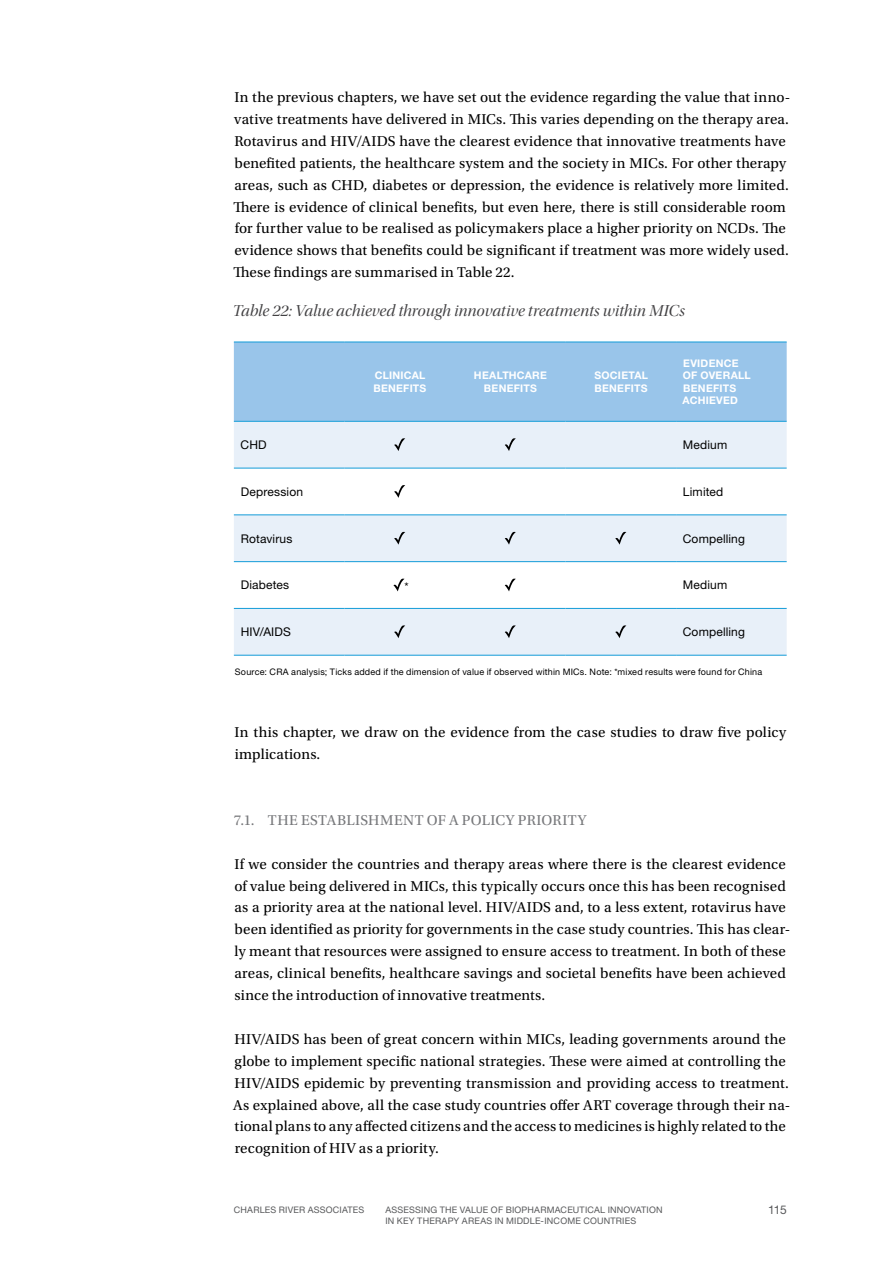
<style>
.page{position:relative;width:893px;height:1263px;background:#fff}
.page>*{position:absolute;margin:0;border:0;box-sizing:border-box;transform-origin:0 0}
.t1{font:16.5px "Utopia Std Disp It";color:#414042}
.t2{font:15px/21.9px "Utopia Std";letter-spacing:.01em;color:#000}
.t3{font:15px "Utopia Std";color:#77787b}
.t4{font:12px "Helvetica Neue LT Std";letter-spacing:.015em;color:#000}
.t5{font:12px "Helvetica Neue LT Std";color:#58595b}
.t6{font:700 10.5px/12.6px "Helvetica Neue LT Std";letter-spacing:.025em;color:#fff}
.t7{font:9px/10.8px "Helvetica Neue LT Std";letter-spacing:.02em;color:#58595b}
.t8{font:9px "Helvetica Neue LT Std";letter-spacing:.02em;color:#000}
</style>
<div class="page">
<div style="left:234px;top:343px;width:553px;height:78px;background:#99c5ea"></div>
<svg style="left:234px;top:422px;width:553px;height:233px;fill:#e8f0f9"></svg>
<hr style="left:234px;top:468px;width:110px;height:1px;background:#139cd8">
<hr style="left:344px;top:468px;width:111px;height:1px;background:#139cd8">
<hr style="left:455px;top:468px;width:111px;height:1px;background:#139cd8">
<hr style="left:566px;top:468px;width:110px;height:1px;background:#139cd8">
<hr style="left:676px;top:468px;width:111px;height:1px;background:#139cd8">
<hr style="left:234px;top:515px;width:110px;height:1px;background:#139cd8">
<hr style="left:344px;top:515px;width:111px;height:1px;background:#139cd8">
<hr style="left:455px;top:515px;width:111px;height:1px;background:#139cd8">
<hr style="left:566px;top:515px;width:110px;height:1px;background:#139cd8">
<hr style="left:676px;top:515px;width:111px;height:1px;background:#139cd8">
<hr style="left:234px;top:561px;width:110px;height:1px;background:#139cd8">
<hr style="left:344px;top:561px;width:111px;height:1px;background:#139cd8">
<hr style="left:455px;top:561px;width:111px;height:1px;background:#139cd8">
<hr style="left:566px;top:561px;width:110px;height:1px;background:#139cd8">
<hr style="left:676px;top:561px;width:111px;height:1px;background:#139cd8">
<hr style="left:234px;top:608px;width:110px;height:1px;background:#139cd8">
<hr style="left:344px;top:608px;width:111px;height:1px;background:#139cd8">
<hr style="left:455px;top:608px;width:111px;height:1px;background:#139cd8">
<hr style="left:566px;top:608px;width:110px;height:1px;background:#139cd8">
<hr style="left:676px;top:608px;width:111px;height:1px;background:#139cd8">
<hr style="left:234px;top:655px;width:110px;height:1px;background:#139cd8">
<hr style="left:344px;top:655px;width:111px;height:1px;background:#139cd8">
<hr style="left:455px;top:655px;width:111px;height:1px;background:#139cd8">
<hr style="left:566px;top:655px;width:110px;height:1px;background:#139cd8">
<hr style="left:676px;top:655px;width:111px;height:1px;background:#139cd8">
<hr style="left:234px;top:342px;width:110px;height:1px;background:#139cd8">
<hr style="left:344px;top:342px;width:111px;height:1px;background:#139cd8">
<hr style="left:455px;top:342px;width:111px;height:1px;background:#139cd8">
<hr style="left:566px;top:342px;width:110px;height:1px;background:#139cd8">
<hr style="left:676px;top:342px;width:111px;height:1px;background:#139cd8">
<hr style="left:234px;top:421px;width:110px;height:1px;background:#139cd8">
<hr style="left:344px;top:421px;width:111px;height:1px;background:#139cd8">
<hr style="left:455px;top:421px;width:111px;height:1px;background:#139cd8">
<hr style="left:566px;top:421px;width:110px;height:1px;background:#139cd8">
<hr style="left:676px;top:421px;width:111px;height:1px;background:#139cd8">
<svg style="left:394px;top:438px;width:11px;height:13px"></svg>
<svg style="left:505px;top:438px;width:11px;height:13px"></svg>
<svg style="left:394px;top:485px;width:11px;height:13px"></svg>
<svg style="left:394px;top:532px;width:11px;height:13px"></svg>
<svg style="left:505px;top:532px;width:11px;height:13px"></svg>
<svg style="left:615px;top:532px;width:11px;height:13px"></svg>
<svg style="left:393px;top:579px;width:12px;height:12px"></svg>
<svg style="left:505px;top:579px;width:11px;height:12px"></svg>
<svg style="left:394px;top:625px;width:11px;height:13px"></svg>
<svg style="left:505px;top:625px;width:11px;height:13px"></svg>
<svg style="left:615px;top:625px;width:11px;height:13px"></svg>
<p class="t2" style="left:233px;top:87px;width:558px">In the previous chapters, we have set out the evidence regarding the value that inno&shy;vative treatments have delivered in MICs. This varies depending on the therapy area.<br>Rotavirus and HIV/AIDS have the clearest evidence that innovative treatments have benefited patients, the healthcare system and the society in MICs. For other therapy areas, such as CHD, diabetes or depression, the evidence is relatively more limited.<br>There is evidence of clinical benefits, but even here, there is still considerable room for further value to be realised as policymakers place a higher priority on NCDs. The evidence shows that benefits could be significant if treatment was more widely used.<br>These findings are summarised in Table 22.</p>
<p class="t1" style="left:233px;top:302px;width:453px">Table 22: Value achieved through innovative treatments within MICs</p>
<p class="t6" style="left:373px;top:369px;width:55px">CLINICAL<br>BENEFITS</p>
<p class="t6" style="left:474px;top:369px;width:73px;text-align:center">HE ALTHCARE<br>BENEFITS</p>
<p class="t6" style="left:594px;top:369px;width:55px">SOCIETAL<br>BENEFITS</p>
<p class="t6" style="left:682px;top:356px;width:70px">EVIDENCE<br>OF OVERALL<br>BENEFITS<br>ACHIEVED</p>
<p class="t4" style="left:241px;top:438px;width:28px">CHD</p>
<p class="t4" style="left:683px;top:438px;width:46px">Medium</p>
<p class="t4" style="left:241px;top:484px;width:64px">Depression</p>
<p class="t4" style="left:683px;top:484px;width:42px">Limited</p>
<p class="t4" style="left:241px;top:531px;width:53px">Rotavirus</p>
<p class="t4" style="left:683px;top:531px;width:64px">Compelling</p>
<p class="t4" style="left:241px;top:578px;width:50px">Diabetes</p>
<p class="t4" style="left:405px;top:580px;width:6px">*</p>
<p class="t4" style="left:683px;top:578px;width:46px">Medium</p>
<p class="t4" style="left:241px;top:625px;width:52px">HIV/AIDS</p>
<p class="t4" style="left:683px;top:625px;width:64px">Compelling</p>
<p class="t8" style="left:235px;top:666px;width:529px">Source: CRA analysis; Ticks added if the dimension of value if observed within MICs. Note: *mixed results were found for China</p>
<p class="t2" style="left:234px;top:722px;width:553px">In this chapter, we draw on the evidence from the case studies to draw five policy implications.</p>
<p class="t3" style="left:234px;top:812px;width:78px">7.1. The establishment</p>
<p class="t3" style="left:427px;top:812px;width:45px">of apolicy</p>
<p class="t3" style="left:518px;top:812px;width:10px">priority</p>
<p class="t2" style="left:234px;top:853px;width:557px">If we consider the countries and therapy areas where there is the clearest evidence of value being delivered in MICs, this typically occurs once this has been recognised as a priority area at the national level. HIV/AIDS and, to a less extent, rotavirus have been identified as priority for governments in the case study countries. This has clear&shy;ly meant that resources were assigned to ensure access to treatment. In both of these areas, clinical benefits, healthcare savings and societal benefits have been achieved since the introduction of innovative treatments.</p>
<p class="t2" style="left:233px;top:1028px;width:559px">HIV/AIDS has been of great concern within MICs, leading governments around the globe to implement specific national strategies. These were aimed at controlling the HIV/AIDS epidemic by preventing transmission and providing access to treatment.<br>As explained above, all the case study countries offer ART coverage through their na&shy;tional plans to any affected citizens and the access to medicines is highly related to the recognition of HIV as a priority.</p>
<p class="t7" style="left:234px;top:1204px;width:132px">Charles River Associates</p>
<p class="t5" style="left:768px;top:1203px;width:20px">115</p>
<p class="t7" style="left:385px;top:1204px;width:279px">ASSESSING THE VALUE OF BIOPHARMACEUTICAL INNOVATION<br>IN KEY THERAPY AREAS IN MIDDLE-INCOME COUNTRIES</p>
</div>
